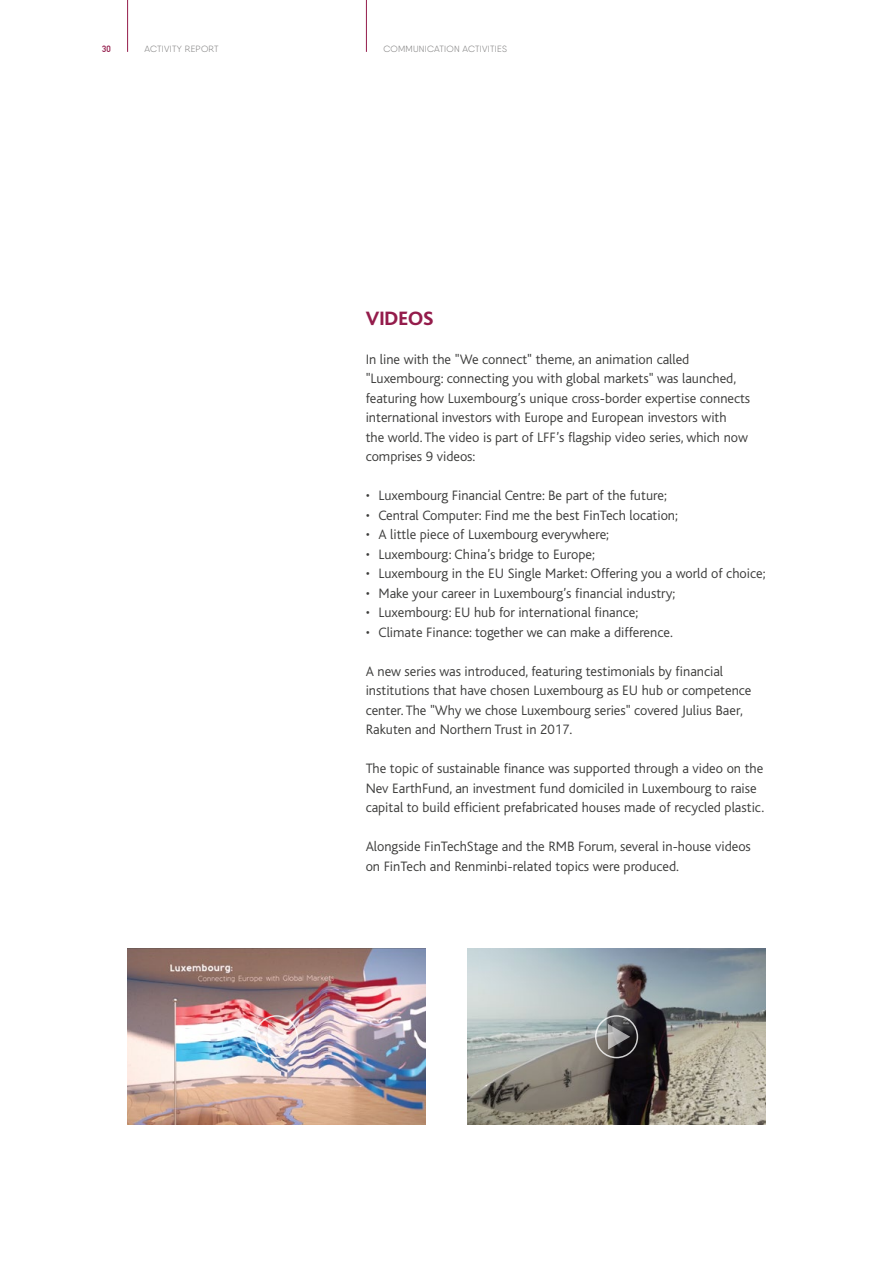
<style>
.page{position:relative;width:893px;height:1263px;background:#fff}
.page>*{position:absolute;margin:0;border:0;box-sizing:border-box;transform-origin:0 0}
.t1{font:800 20.25px "Bliss";color:#941c4b}
.t2{font:300 14.25px/19.5px "Bliss";color:#3c3c3b}
.t3{font:300 9px "Qanelas Soft";letter-spacing:.025em;color:#7c7b7b}
.t4{font:700 9px "DIN Alternate";color:#941c4b}
</style>
<div class="page">
<hr style="left:127px;top:0;width:1px;height:52px;background:#941c4b">
<hr style="left:366px;top:0;width:1px;height:52px;background:#941c4b">
<img style="left:128px;top:949px;width:297px;height:175px">
<img style="left:468px;top:949px;width:297px;height:175px">
<div style="left:255px;top:1015px;width:43px;height:43px;border:2px solid #fff;border-radius:50%"></div>
<svg style="left:268px;top:1024px;width:22px;height:25px"></svg>
<div style="left:595px;top:1015px;width:43px;height:43px;border:2px solid #fff;border-radius:50%"></div>
<svg style="left:608px;top:1024px;width:22px;height:25px"></svg>
<p class="t4" style="left:102px;top:42px;width:10px">30</p>
<p class="t3" style="left:145px;top:43px;width:75px">ACTIVITY REPORT</p>
<p class="t3" style="left:383px;top:43px;width:125px">COMMUNICATION ACTIVITIES</p>
<h1 class="t1" style="left:366px;top:308px;width:69px">VIDEOS</h1>
<p class="t2" style="left:366px;top:350px;width:386px">In line with the "We connect" theme, an animation called "Luxembourg: connecting you with global markets" was launched, featuring how Luxembourg’s unique cross-border expertise connects international investors with Europe and European investors with<br>the world. The video is part of LFF’s flagship video series, which now comprises 9 videos:</p>
<p class="t2" style="left:366px;top:486px;width:303px">• Luxembourg Financial Centre: Be part of the future;</p>
<p class="t2" style="left:366px;top:506px;width:314px">• Central Computer: Find me the best FinTech location;</p>
<p class="t2" style="left:366px;top:525px;width:245px">• A little piece of Luxembourg everywhere;</p>
<p class="t2" style="left:366px;top:545px;width:231px">• Luxembourg: China’s bridge to Europe;</p>
<p class="t2" style="left:366px;top:564px;width:401px">• Luxembourg in the EU Single Market: Offering you a world of choice;</p>
<p class="t2" style="left:366px;top:584px;width:311px">• Make your career in Luxembourg’s financial industry;</p>
<p class="t2" style="left:366px;top:603px;width:274px">• Luxembourg: EU hub for international finance;</p>
<p class="t2" style="left:366px;top:623px;width:309px">• Climate Finance: together we can make a difference.</p>
<p class="t2" style="left:366px;top:662px;width:387px">A new series was introduced, featuring testimonials by financial institutions that have chosen Luxembourg as EU hub or competence center. The "Why we chose Luxembourg series" covered Julius Baer, Rakuten and Northern Trust in 2017.</p>
<p class="t2" style="left:366px;top:759px;width:400px">The topic of sustainable finance was supported through a video on the<br>Nev EarthFund, an investment fund domiciled in Luxembourg to raise capital to build efficient prefabricated houses made of recycled plastic.</p>
<p class="t2" style="left:366px;top:837px;width:387px">Alongside FinTechStage and the RMB Forum, several in-house videos on FinTech and Renminbi-related topics were produced.</p>
</div>
